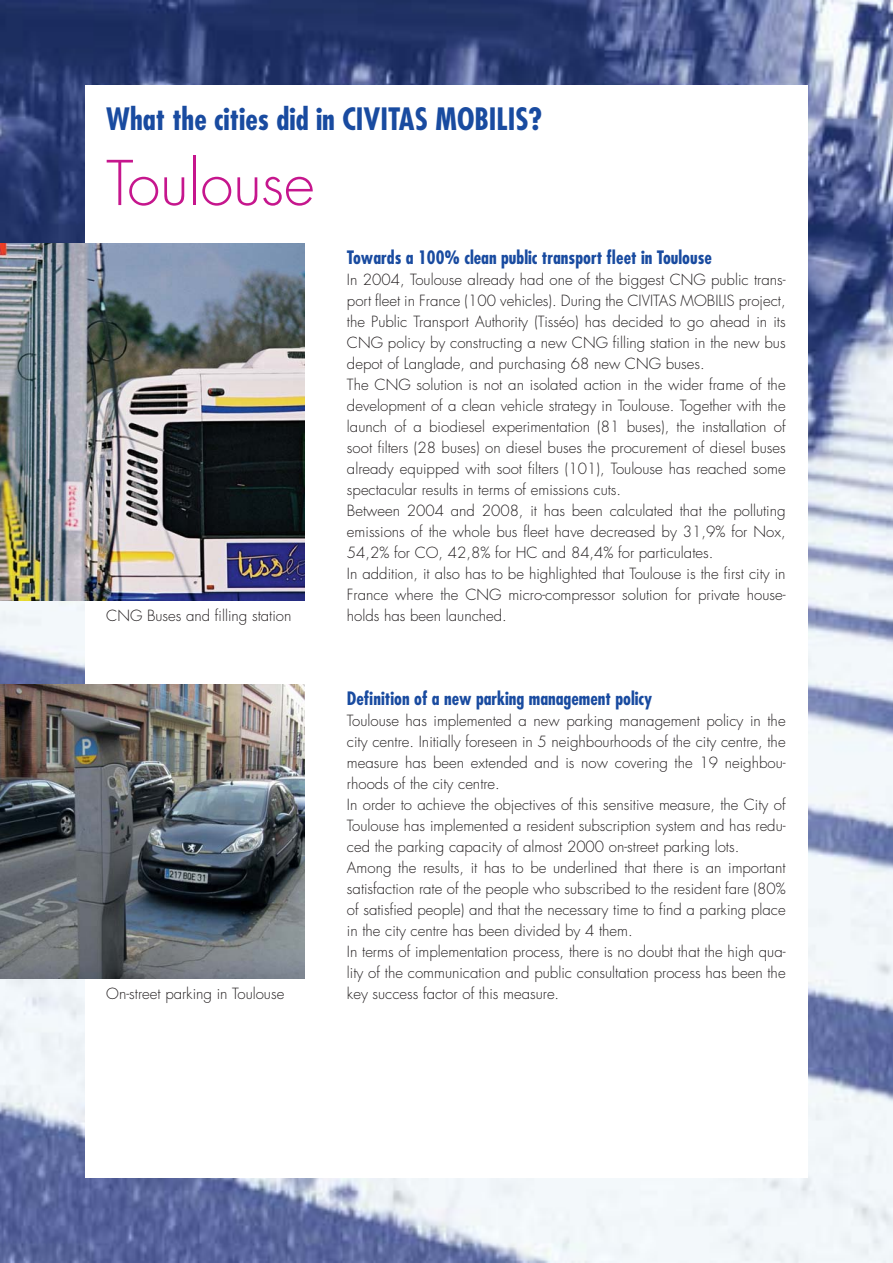
<style>
.page{position:relative;width:893px;height:1263px;background:#fff}
.page>*{position:absolute;margin:0;border:0;box-sizing:border-box;transform-origin:0 0}
.t1{font:300 60px "Futura";color:#c6168d}
.t2{font:700 condensed 30px "Futura";color:#194ba0}
.t3{font:700 condensed 18px "Futura";color:#194ba0}
.t4{font:300 15px/21px "Futura";color:#231f20}
</style>
<div class="page">
<img style="left:0;top:0;width:893px;height:1263px">
<div style="left:85px;top:85px;width:723px;height:1093px;background:#fff"></div>
<img style="left:0;top:243px;width:304px;height:357px">
<img style="left:0;top:684px;width:304px;height:294px">
<h2 class="t2" style="left:106px;top:106px;width:437px">What the cities did in CIVITAS MOBILIS?</h2>
<h1 class="t1" style="left:106px;top:156px;width:210px">Toulouse</h1>
<p class="t4" style="left:106px;top:606px;width:187px">CNG Buses and filling station</p>
<p class="t4" style="left:106px;top:984px;width:180px">On-street parking in Toulouse</p>
<p class="t3" style="left:347px;top:249px;width:366px">Towards a 100% clean public transport fleet in Toulouse</p>
<p class="t4" style="left:347px;top:270px;width:440px">In 2004, Toulouse already had one of the biggest CNG public trans&shy;port fleet in France (100 vehicles). During the CIVITAS MOBILIS project, the Public Transport Authority (Tisséo) has decided to go ahead in its CNG policy by constructing a new CNG filling station in the new bus depot of Langlade, and purchasing 68 new CNG buses.<br>The CNG solution is not an isolated action in the wider frame of the development of a clean vehicle strategy in Toulouse. Together with the launch of a biodiesel experimentation (81 buses), the installation of soot filters (28 buses) on diesel buses the procurement of diesel buses already equipped with soot filters (101), Toulouse has reached some spectacular results in terms of emissions cuts.<br>Between 2004 and 2008, it has been calculated that the polluting emissions of the whole bus fleet have decreased by 31,9% for Nox, 54,2% for CO, 42,8% for HC and 84,4% for particulates.<br>In addition, it also has to be highlighted that Toulouse is the first city in France where the CNG micro-compressor solution for private house&shy;holds has been launched.</p>
<p class="t3" style="left:347px;top:690px;width:307px">Definition of a new parking management policy</p>
<p class="t4" style="left:347px;top:711px;width:440px">Toulouse has implemented a new parking management policy in the city centre. Initially foreseen in 5 neighbourhoods of the city centre, the measure has been extended and is now covering the 19 neighbou&shy;rhoods of the city centre.<br>In order to achieve the objectives of this sensitive measure, the City of Toulouse has implemented a resident subscription system and has redu&shy;ced the parking capacity of almost 2000 on-street parking lots.<br>Among the results, it has to be underlined that there is an important satisfaction rate of the people who subscribed to the resident fare (80% of satisfied people) and that the necessary time to find a parking place in the city centre has been divided by 4 them.<br>In terms of implementation process, there is no doubt that the high qua&shy;lity of the communication and public consultation process has been the key success factor of this measure.</p>
</div>
